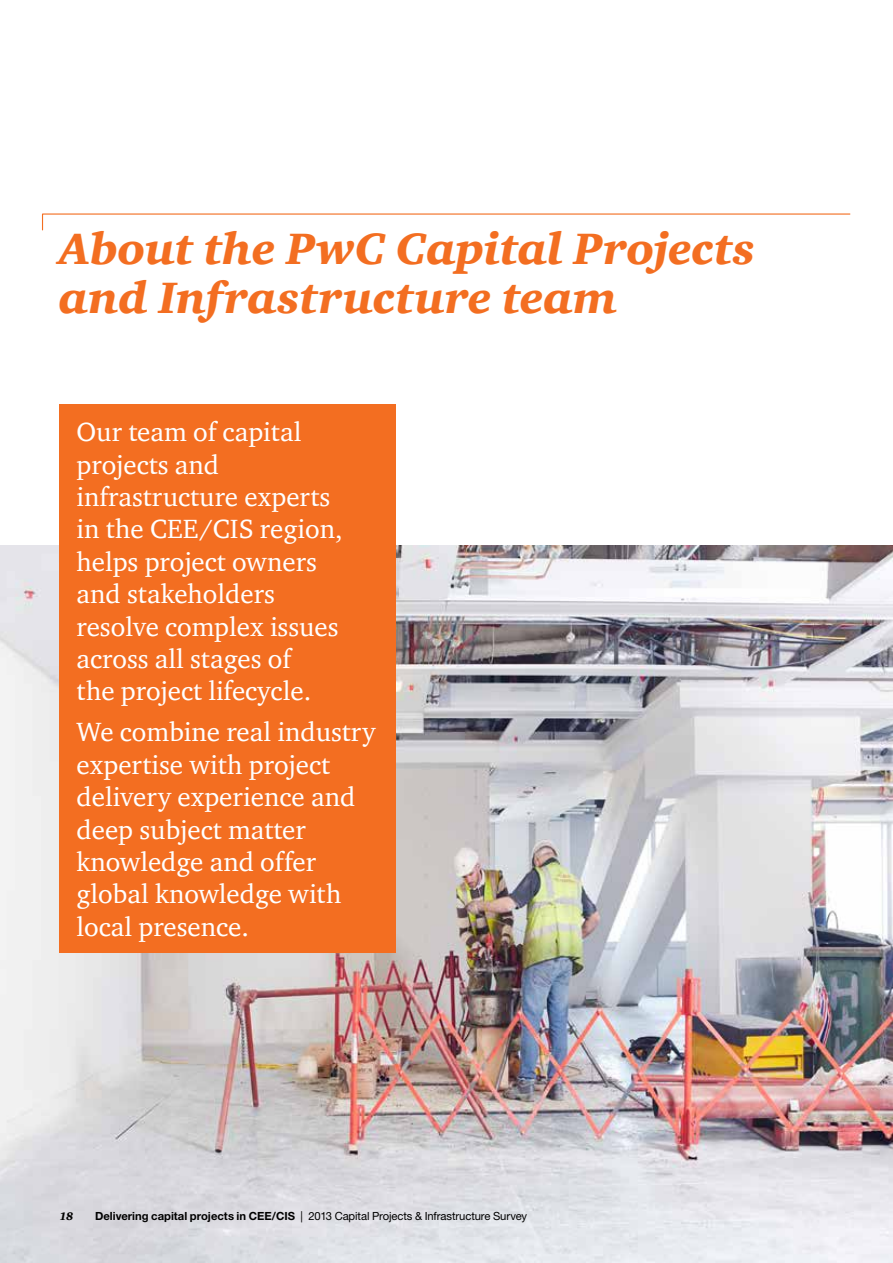
<style>
.page{position:relative;width:893px;height:1263px;background:#fff}
.page>*{position:absolute;margin:0;border:0;box-sizing:border-box;transform-origin:0 0}
.t1{font:italic 45px/49.5px "Charter Black ITC";color:#f36e21}
.t2{font:27px/32.4px "Charter ITC";color:#fff}
.t3{font:11.25px "Helvetica Neue";letter-spacing:-.01em;color:#000}
.t4{font:italic 11.25px "Charter Black ITC";color:#000}
.s1{font-weight:700}
</style>
<div class="page">
<img style="left:0;top:545px;width:893px;height:718px">
<svg style="left:42px;top:213px;width:809px;height:18px"></svg>
<div style="left:60px;top:404px;width:336px;height:549px;background:#f36e21"></div>
<h1 class="t1" style="left:59px;top:224px;width:698px">About the PwC Capital Projects and Infrastructure team</h1>
<p class="t2" style="left:77px;top:416px;width:268px">Our team of capital projects and infrastructure experts in the CEE/CIS region, helps project owners and stakeholders resolve complex issues across all stages of<br>the project lifecycle.</p>
<p class="t2" style="left:77px;top:716px;width:300px">We combine real industry expertise with project delivery experience and deep subject matter knowledge and offer global knowledge with local presence.</p>
<p class="t4" style="left:60px;top:1209px;width:15px">18</p>
<p class="t3" style="left:95px;top:1210px;width:434px"><span class="s1">Delivering capital projects in CEE/CIS</span> | 2013 Capital Projects &amp; Infrastructure Survey</p>
</div>
